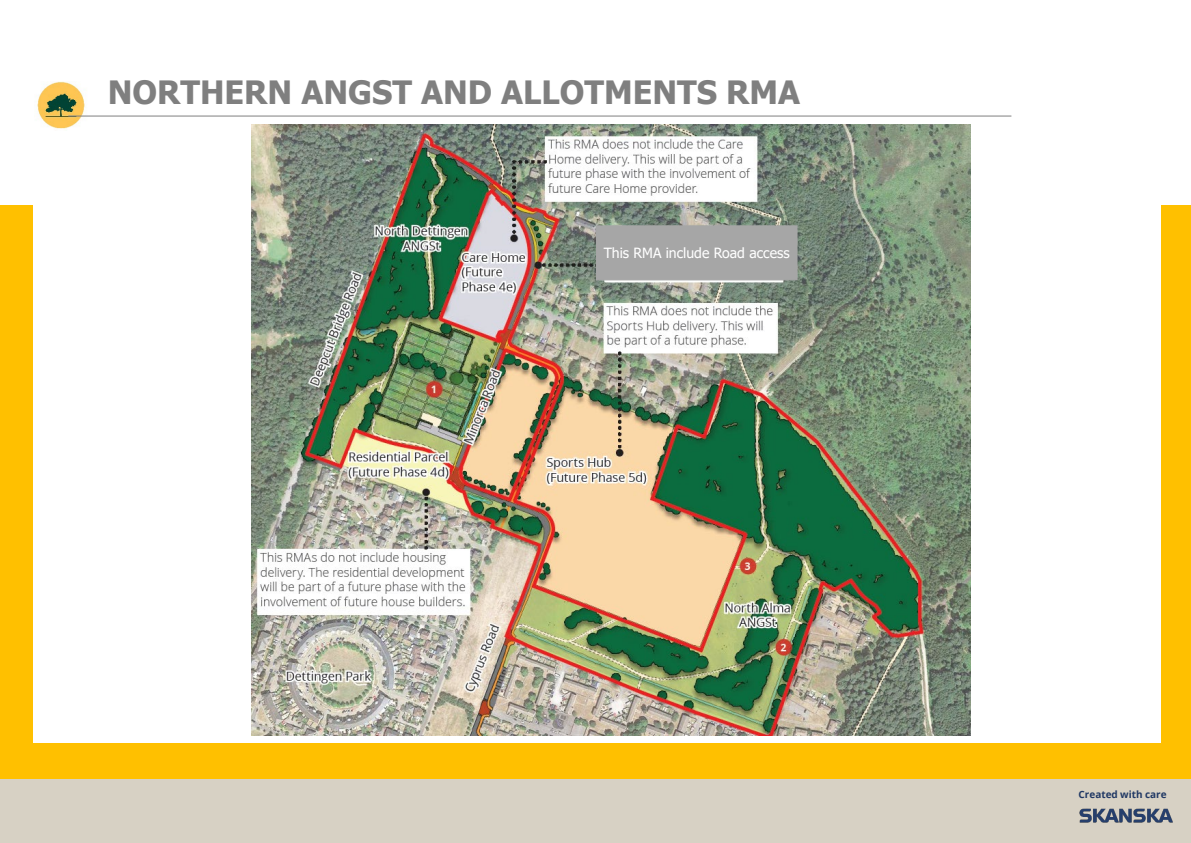
<style>
.page{position:relative;width:1191px;height:843px;background:#fff}
.page>*{position:absolute;margin:0;border:0;box-sizing:border-box;transform-origin:0 0}
.t1{font:700 32px "Tahoma";color:#7f7f7f}
.t2{font:14px "Tahoma";color:#fff}
.t3{font:700 10px "Open Sans";color:#203864}
</style>
<div class="page">
<img style="left:37px;top:81px;width:51px;height:48px">
<div style="left:0;top:777px;width:1191px;height:65px;background:#d7d1c4"></div>
<img style="left:1079px;top:808px;width:94px;height:15px">
<hr style="left:68px;top:116px;width:943px;height:1px;background:#7f7f7f">
<div style="left:0;top:206px;width:1191px;height:572px;background:#ffc000"></div>
<div style="left:33px;top:197px;width:1127px;height:545px;background:#fff"></div>
<img style="left:252px;top:124px;width:719px;height:611px">
<div style="left:596px;top:225px;width:202px;height:55px;background:#a6a6a6;border:1px solid #a6a6a6"></div>
<p class="t1" style="left:108px;top:70px;width:694px">NORTHERN ANGST AND ALLOTMENTS RMA</p>
<p class="t2" style="left:604px;top:244px;width:187px">This RMA include Road access</p>
<p class="t3" style="left:1079px;top:787px;width:90px">Created with care</p>
</div>
